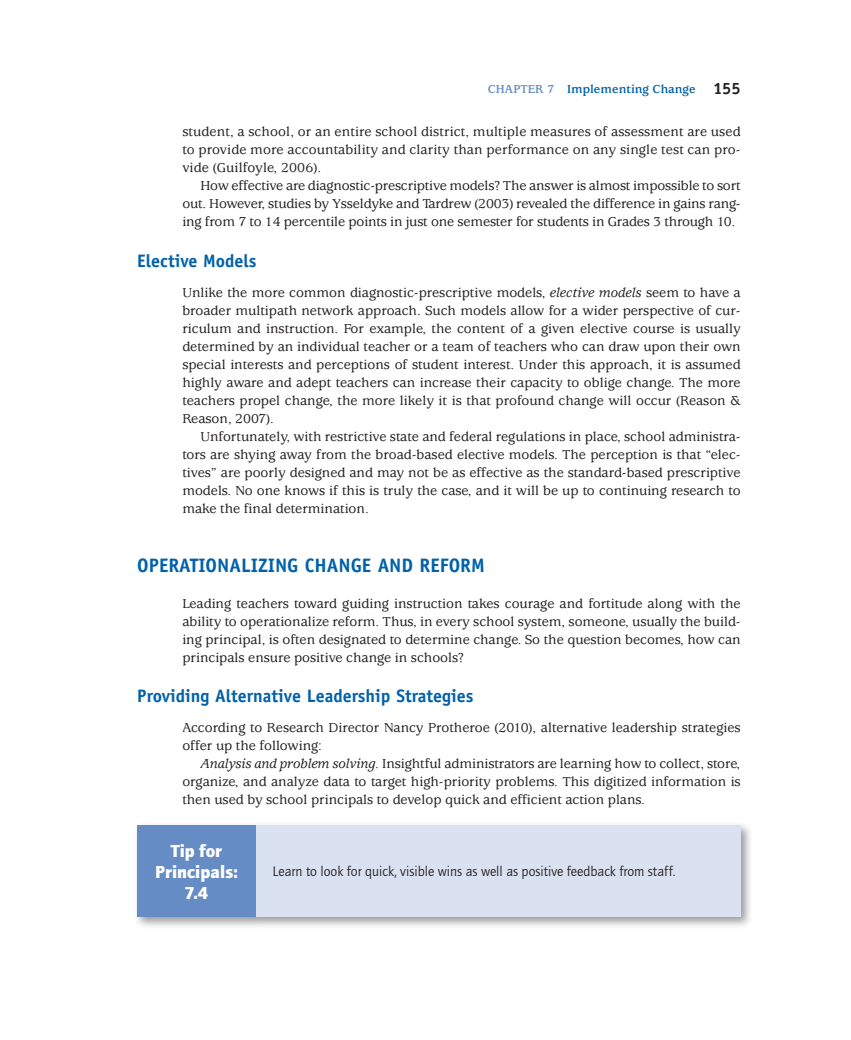
<style>
.page{position:relative;width:851px;height:1040px;background:#fff}
.page>*{position:absolute;margin:0;border:0;box-sizing:border-box;transform-origin:0 0}
.Heading_1{font:700 19.5px "Officina Sans";color:#0161aa}
.Heading_2{font:700 18px "Officina Sans";color:#0161aa}
.t1{font:900 18px/21px "Quay Sans EF";color:#fff;text-align:center}
.Paragraph_after_1_he{font:500 14.25px/18px "Usherwood";color:#231f20;text-align:justify}
.Exit_element_above{font:500 14.25px/18px "Usherwood";letter-spacing:.01em;color:#231f20;text-align:justify}
.t2{font:14.25px "Quay Sans EF";color:#231f20}
.t3{font:700 12.75px "Usherwood";color:#0161aa}
.s1{color:#668cc5}
.s2{font-family:"Officina Sans";font-size:16.5px;color:#231f20}
.s3{font-style:italic}
</style>
<div class="page">
<div style="left:134px;top:821px;width:619px;height:108px;background:#231f20;opacity:.45"></div>
<div style="left:254px;top:825px;width:486px;height:91px;background:#dae2f1"></div>
<div style="left:137px;top:825px;width:119px;height:91px;background:#668cc5"></div>
<p class="t3" style="left:488px;top:82px;width:254px"><span class="s1">CHAPTER 7</span> Implementing Change <span class="s2">155</span></p>
<p class="Exit_element_above" style="left:182px;top:123px;width:560px">student, a school, or an entire school district, multiple measures of assessment are used to provide more accountability and clarity than performance on any single test can pro&shy;vide (Guilfoyle, 2006).</p>
<p class="Paragraph_after_1_he" style="left:182px;top:177px;width:560px;text-indent:18px">How effective are diagnostic-prescriptive models? The answer is almost impossible to sort out. However, studies by Ysseldyke and Tardrew (2003) revealed the difference in gains rang&shy;ing from 7 to 14 percentile points in just one semester for students in Grades 3 through 10.</p>
<p class="Heading_2" style="left:137px;top:249px;width:121px">Elective Models</p>
<p class="Paragraph_after_1_he" style="left:182px;top:284px;width:560px">Unlike the more common diagnostic-prescriptive models, <span class="s3">elective models</span> seem to have a broader multipath network approach. Such models allow for a wider perspective of cur&shy;riculum and instruction. For example, the content of a given elective course is usually determined by an individual teacher or a team of teachers who can draw upon their own special interests and perceptions of student interest. Under this approach, it is assumed highly aware and adept teachers can increase their capacity to oblige change. The more teachers propel change, the more likely it is that profound change will occur (Reason &amp; Reason, 2007).</p>
<p class="Paragraph_after_1_he" style="left:182px;top:428px;width:560px;text-indent:18px">Unfortunately, with restrictive state and federal regulations in place, school administra&shy;tors are shying away from the broad-based elective models. The perception is that “elec&shy;tives” are poorly designed and may not be as effective as the standard-based prescriptive models. No one knows if this is truly the case, and it will be up to continuing research to make the final determination.</p>
<p class="Heading_1" style="left:137px;top:552px;width:349px">OPERATIONALIZING CHANGE AND REFORM</p>
<p class="Paragraph_after_1_he" style="left:182px;top:594px;width:560px">Leading teachers toward guiding instruction takes courage and fortitude along with the ability to operationalize reform. Thus, in every school system, someone, usually the build&shy;ing principal, is often designated to determine change. So the question becomes, how can principals ensure positive change in schools?</p>
<p class="Heading_2" style="left:137px;top:684px;width:337px">Providing Alternative Leadership Strategies</p>
<p class="Paragraph_after_1_he" style="left:182px;top:719px;width:560px">According to Research Director Nancy Protheroe (2010), alternative leadership strategies offer up the following:</p>
<p class="Paragraph_after_1_he" style="left:182px;top:755px;width:560px;text-indent:18px"><span class="s3">Analysis and problem solving.</span> Insightful administrators are learning how to collect, store, organize, and analyze data to target high-priority problems. This digitized information is then used by school principals to develop quick and efficient action plans.</p>
<p class="t1" style="left:155px;top:840px;width:84px">Tip for<br>Principals:<br>7.4</p>
<p class="t2" style="left:272px;top:863px;width:404px">Learn to look for quick, visible wins as well as positive feedback from staff.</p>
</div>
